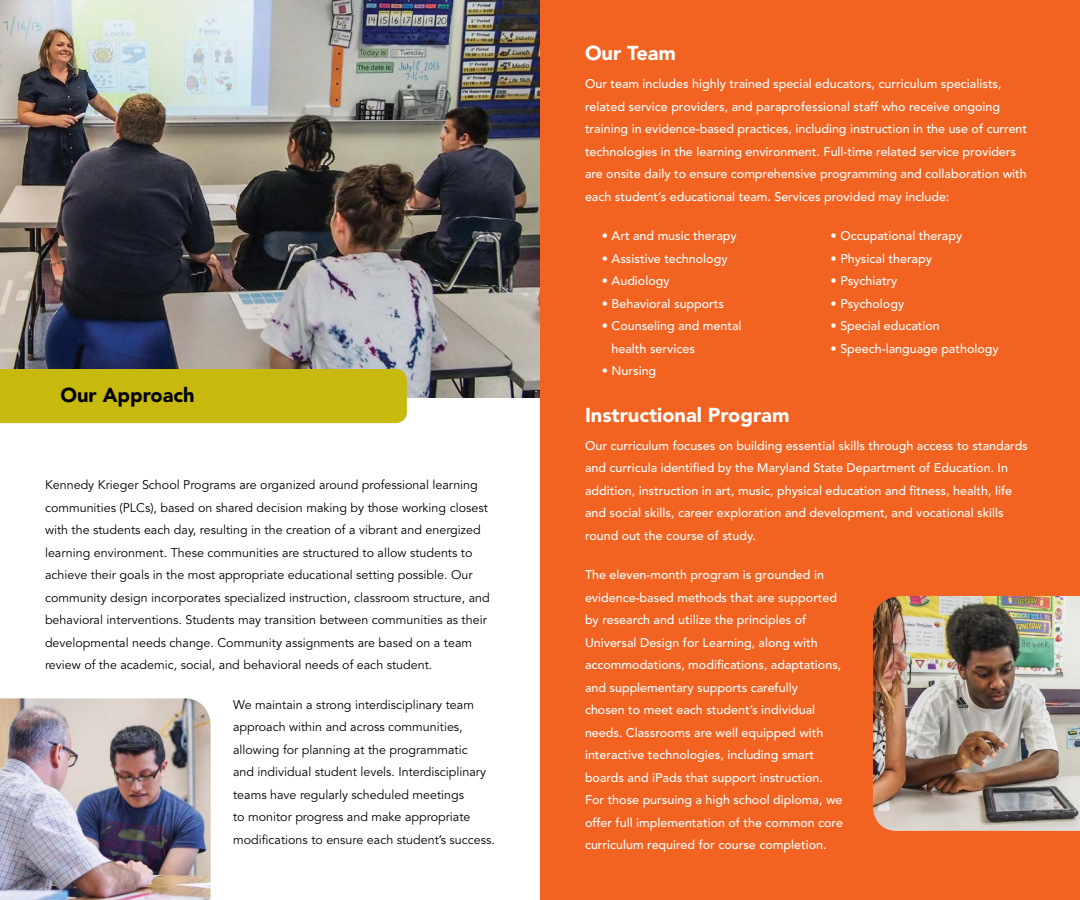
<style>
.page{position:relative;width:1080px;height:900px;background:#fff}
.page>*{position:absolute;margin:0;border:0;box-sizing:border-box;transform-origin:0 0}
.t1{font:900 20px "Avenir";color:#fff}
.t2{font:900 20px "Avenir";color:#000}
.t3{font:500 12.5px/22.5px "Avenir";color:#fff}
.t4{font:12.5px/22.5px "Avenir";color:#000}
</style>
<div class="page">
<div style="left:540px;top:0;width:540px;height:900px;background:#f26322"></div>
<img style="left:0;top:0;width:540px;height:397px">
<div style="left:0;top:369px;width:407px;height:54px;background:#c7b90d"></div>
<img style="left:0;top:698px;width:211px;height:202px">
<img style="left:873px;top:596px;width:207px;height:235px">
<h1 class="t2" style="left:61px;top:383px;width:136px">Our Approach</h1>
<p class="t4" style="left:45px;top:474px;width:446px">Kennedy Krieger School Programs are organized around professional learning communities (PLCs), based on shared decision making by those working closest with the students each day, resulting in the creation of a vibrant and energized learning environment. These communities are structured to allow students to achieve their goals in the most appropriate educational setting possible. Our community design incorporates specialized instruction, classroom structure, and behavioral interventions. Students may transition between communities as their developmental needs change. Community assignments are based on a team review of the academic, social, and behavioral needs of each student.</p>
<p class="t4" style="left:233px;top:693px;width:263px">We maintain a strong interdisciplinary team approach within and across communities, allowing for planning at the programmatic<br>and individual student levels. Interdisciplinary teams have regularly scheduled meetings<br>to monitor progress and make appropriate modifications to ensure each student’s success.</p>
<h1 class="t1" style="left:585px;top:41px;width:93px">Our Team</h1>
<p class="t3" style="left:585px;top:73px;width:444px">Our team includes highly trained special educators, curriculum specialists, related service providers, and paraprofessional staff who receive ongoing training in evidence-based practices, including instruction in the use of current technologies in the learning environment. Full-time related service providers are onsite daily to ensure comprehensive programming and collaboration with each student’s educational team. Services provided may include:</p>
<p class="t3" style="left:602px;top:225px;width:136px">• Art and music therapy</p>
<p class="t3" style="left:602px;top:247px;width:127px">• Assistive technology</p>
<p class="t3" style="left:602px;top:270px;width:69px">• Audiology</p>
<p class="t3" style="left:602px;top:292px;width:124px">• Behavioral supports</p>
<p class="t3" style="left:612px;top:315px;width:131px;text-indent:-10px">• Counseling and mental health services</p>
<p class="t3" style="left:602px;top:360px;width:56px">• Nursing</p>
<p class="t3" style="left:831px;top:225px;width:133px">• Occupational therapy</p>
<p class="t3" style="left:831px;top:247px;width:103px">• Physical therapy</p>
<p class="t3" style="left:831px;top:270px;width:68px">• Psychiatry</p>
<p class="t3" style="left:831px;top:292px;width:75px">• Psychology</p>
<p class="t3" style="left:831px;top:315px;width:111px">• Special education</p>
<p class="t3" style="left:831px;top:337px;width:170px">• Speech-language pathology</p>
<h1 class="t1" style="left:585px;top:403px;width:206px">Instructional Program</h1>
<p class="t3" style="left:585px;top:435px;width:444px">Our curriculum focuses on building essential skills through access to standards and curricula identified by the Maryland State Department of Education. In addition, instruction in art, music, physical education and fitness, health, life and social skills, career exploration and development, and vocational skills round out the course of study.</p>
<p class="t3" style="left:585px;top:564px;width:260px">The eleven-month program is grounded in evidence-based methods that are supported by research and utilize the principles of Universal Design for Learning, along with accommodations, modifications, adaptations, and supplementary supports carefully<br>chosen to meet each student’s individual needs. Classrooms are well equipped with interactive technologies, including smart boards and iPads that support instruction.<br>For those pursuing a high school diploma, we offer full implementation of the common core curriculum required for course completion.</p>
</div>
